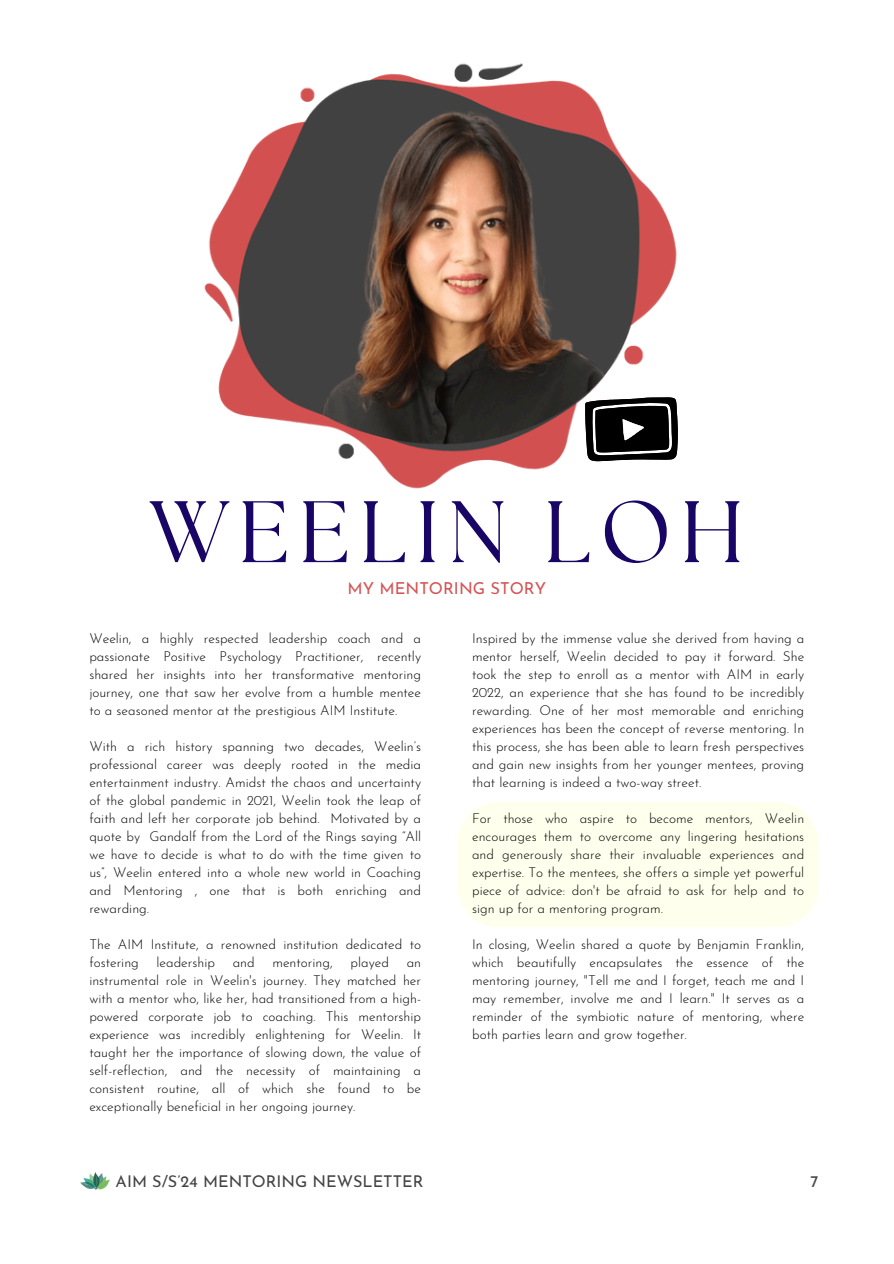
<style>
.page{position:relative;width:894px;height:1264px;background:#fff}
.page>*{position:absolute;margin:0;border:0;box-sizing:border-box;transform-origin:0 0}
.t1{font:87px "The Seasons";letter-spacing:.105em;color:#190566}
.t2{font:16.5px "Josefin Sans";color:#d45454}
.t3{font:16.2px "Josefin Sans";color:#434343}
.t4{font:300 13.5px/18px "Josefin Sans";color:#000;text-align:justify}
</style>
<div class="page">
<img style="left:204px;top:63px;width:474px;height:426px">
<div style="left:457px;top:802px;width:361px;height:125px;background:#ffe"></div>
<svg style="left:585px;top:397px;width:92px;height:67px"></svg>
<img style="left:80px;top:1172px;width:30px;height:18px">
<p class="t1" style="left:150px;top:492px;width:595px">WEELIN LOH</p>
<p class="t2" style="left:347px;top:581px;width:200px">MY MENTORING STORY</p>
<p class="t4" style="left:89px;top:630px;width:333px">Weelin, a highly respected leadership coach and a passionate Positive Psychology Practitioner, recently shared her insights into her transformative mentoring journey, one that saw her evolve from a humble mentee to a seasoned mentor at the prestigious AIM Institute.</p>
<p class="t4" style="left:89px;top:738px;width:333px">With a rich history spanning two decades, Weelin’s professional career was deeply rooted in the media entertainment industry. Amidst the chaos and uncertainty of the global pandemic in 2021, Weelin took the leap of faith and left her corporate job behind. Motivated by a quote by Gandalf from the Lord of the Rings saying “All we have to decide is what to do with the time given to us”, Weelin entered into a whole new world in Coaching and Mentoring , one that is both enriching and rewarding.</p>
<p class="t4" style="left:89px;top:936px;width:333px">The AIM Institute, a renowned institution dedicated to fostering</p>
<p class="t4" style="left:156px;top:954px;width:60px">leadership</p>
<p class="t4" style="left:233px;top:954px;width:24px">and</p>
<p class="t4" style="left:272px;top:954px;width:62px">mentoring,</p>
<p class="t4" style="left:350px;top:954px;width:40px">played</p>
<p class="t4" style="left:89px;top:954px;width:333px;text-indent:317px">an instrumental role in Weelin's journey. They matched her with a mentor who, like her, had transitioned from a high&shy;powered corporate job to coaching. This mentorship experience was incredibly enlightening for Weelin. It taught her the importance of slowing down, the value of self-reflection, and the necessity of maintaining a consistent routine, all of which she found to be exceptionally beneficial in her ongoing journey.</p>
<h1 class="t4" style="left:472px;top:630px;width:333px">Inspired by the immense value she derived from having a mentor herself, Weelin decided to pay it forward. She took the step to enroll as a mentor with AIM in early 2022, an experience that she has found to be incredibly rewarding. One of her most memorable and enriching experiences has been the concept of reverse mentoring. In this process, she has been able to learn fresh perspectives and gain new insights from her younger mentees, proving that learning is indeed a two-way street.</h1>
<h2 class="t4" style="left:472px;top:810px;width:333px">For those who aspire to become mentors, Weelin encourages them to overcome any lingering hesitations and generously share their invaluable experiences and expertise. To the mentees, she offers a simple yet powerful piece of advice: don't be afraid to ask for help and to sign up for a mentoring program.</h2>
<p class="t4" style="left:472px;top:936px;width:333px">In closing, Weelin shared a quote by Benjamin Franklin, which beautifully encapsulates the essence of the mentoring journey, "Tell me and I forget, teach me and I may remember, involve me and I learn." It serves as a reminder of the symbiotic nature of mentoring, where both parties learn and grow together.</p>
<h2 class="t3" style="left:116px;top:1174px;width:309px">AIM S/S’24 MENTORING NEWSLETTER</h2>
<p class="t3" style="left:810px;top:1174px;width:9px">7</p>
</div>
